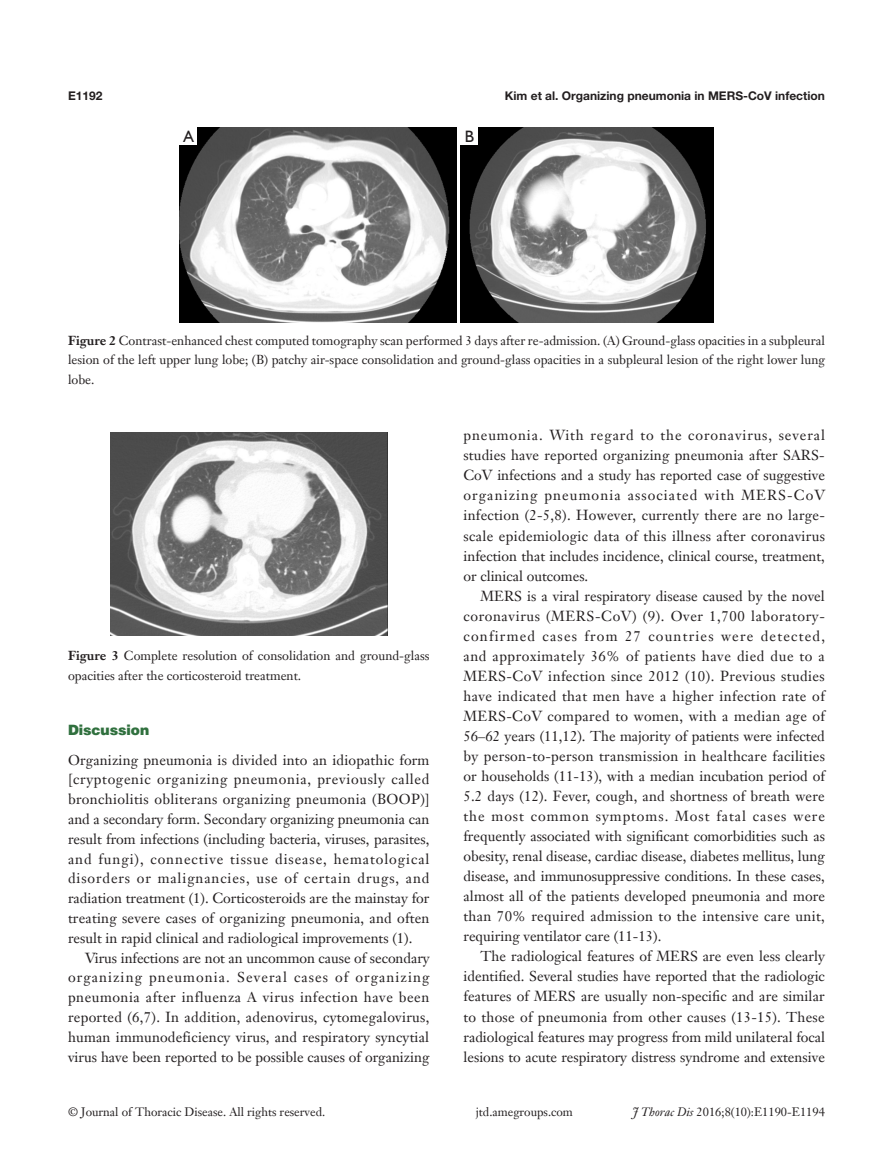
<style>
.page{position:relative;width:893px;height:1170px;background:#fff}
.page>*{position:absolute;margin:0;border:0;box-sizing:border-box;transform-origin:0 0}
.t1{font:16.5px "Humanist 521 BT";color:#231f20}
.t2{font:14.25px/20.1px "Janson Text LT";color:#231f20;text-align:justify}
.一级标题正体{font:900 14.25px "Helvetica";color:#30703e}
.t3{font:12.75px/19.5px "Janson Text LT";color:#231f20}
.t4{font:12px "Janson Text LT";color:#231f20}
.Running_title{font:700 12px "Helvetica Neue LT Pro";color:#231f20}
.s1{font-weight:700}
.s2{font-style:italic}
</style>
<div class="page">
<img style="left:180px;top:128px;width:276px;height:194px">
<img style="left:461px;top:128px;width:252px;height:194px">
<img style="left:111px;top:433px;width:276px;height:202px">
<div style="left:180px;top:128px;width:17px;height:17px;background:#fff"></div>
<div style="left:461px;top:128px;width:17px;height:17px;background:#fff"></div>
<p class="Running_title" style="left:68px;top:88px;width:36px">E1192</p>
<p class="Running_title" style="left:505px;top:88px;width:322px">Kim et al. Organizing pneumonia in MERS-CoV infection</p>
<p class="t1" style="left:183px;top:126px;width:12px">A</p>
<p class="t1" style="left:465px;top:126px;width:11px">B</p>
<p class="t3" style="left:68px;top:330px;width:758px;text-align:justify"><span class="s1">Figure 2</span> Contrast-enhanced chest computed tomography scan performed 3 days after re-admission. (A) Ground-glass opacities in a subpleural lesion of the left upper lung lobe; (B) patchy air-space consolidation and ground-glass opacities in a subpleural lesion of the right lower lung lobe.</p>
<p class="t3" style="left:68px;top:646px;width:363px"><span class="s1">Figure 3</span> Complete resolution of consolidation and ground-glass opacities after the corticosteroid treatment.</p>
<p class="一级标题正体" style="left:68px;top:720px;width:83px">Discussion</p>
<p class="t2" style="left:68px;top:749px;width:363px">Organizing pneumonia is divided into an idiopathic form [cryptogenic organizing pneumonia, previously called bronchiolitis obliterans organizing pneumonia (BOOP)] and a secondary form. Secondary organizing pneumonia can result from infections (including bacteria, viruses, parasites, and fungi), connective tissue disease, hematological disorders or malignancies, use of certain drugs, and radiation treatment (1). Corticosteroids are the mainstay for treating severe cases of organizing pneumonia, and often result in rapid clinical and radiological improvements (1).</p>
<p class="t2" style="left:68px;top:947px;width:363px;text-indent:17px">Virus infections are not an uncommon cause of secondary organizing pneumonia. Several cases of organizing pneumonia after influenza A virus infection have been reported (6,7). In addition, adenovirus, cytomegalovirus, human immunodeficiency virus, and respiratory syncytial virus have been reported to be possible causes of organizing</p>
<p class="t2" style="left:463px;top:425px;width:363px">pneumonia. With regard to the coronavirus, several studies have reported organizing pneumonia after SARS-CoV infections and a study has reported case of suggestive organizing pneumonia associated with MERS-CoV infection (2-5,8). However, currently there are no large&shy;scale epidemiologic data of this illness after coronavirus infection that includes incidence, clinical course, treatment, or clinical outcomes.</p>
<p class="t2" style="left:463px;top:585px;width:363px;text-indent:17px">MERS is a viral respiratory disease caused by the novel coronavirus (MERS-CoV) (9). Over 1,700 laboratory&shy;confirmed cases from 27 countries were detected, and approximately 36% of patients have died due to a MERS-CoV infection since 2012 (10). Previous studies have indicated that men have a higher infection rate of MERS-CoV compared to women, with a median age of 56–62 years (11,12). The majority of patients were infected by person-to-person transmission in healthcare facilities or households (11-13), with a median incubation period of 5.2 days (12). Fever, cough, and shortness of breath were the most common symptoms. Most fatal cases were frequently associated with significant comorbidities such as obesity, renal disease, cardiac disease, diabetes mellitus, lung disease, and immunosuppressive conditions. In these cases, almost all of the patients developed pneumonia and more than 70% required admission to the intensive care unit, requiring ventilator care (11-13).</p>
<p class="t2" style="left:463px;top:946px;width:363px;text-indent:17px">The radiological features of MERS are even less clearly identified. Several studies have reported that the radiologic features of MERS are usually non-specific and are similar to those of pneumonia from other causes (13-15). These radiological features may progress from mild unilateral focal lesions to acute respiratory distress syndrome and extensive</p>
<p class="t4" style="left:68px;top:1104px;width:259px">© Journal of Thoracic Disease. All rights reserved.</p>
<p class="t4" style="left:476px;top:1104px;width:99px">jtd.amegroups.com</p>
<p class="t4" style="left:632px;top:1104px;width:194px"><span class="s2">J Thorac Dis</span> 2016;8(10):E1190-E1194</p>
</div>
